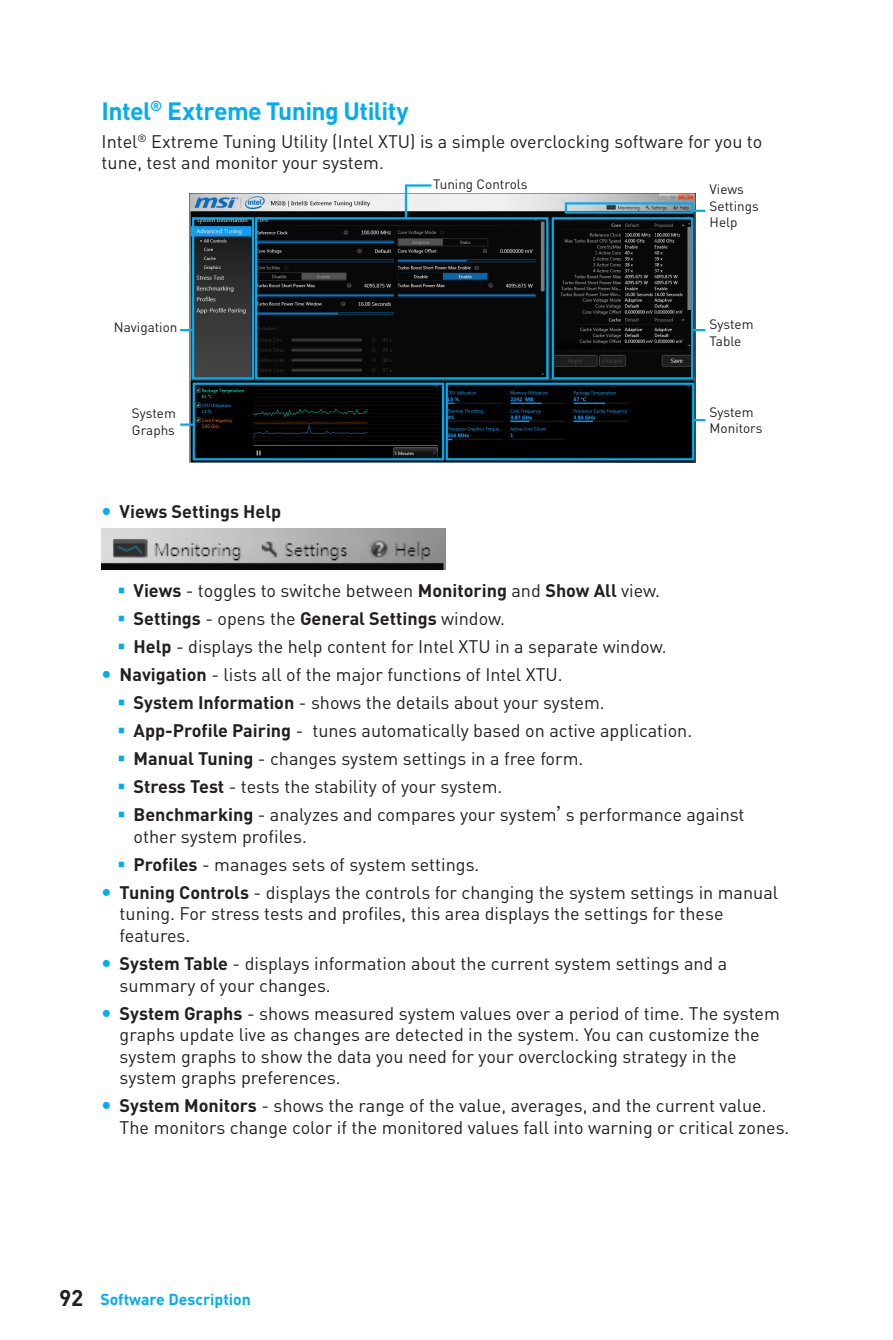
<style>
.page{position:relative;width:893px;height:1340px;background:#fff}
.page>*{position:absolute;margin:0;border:0;box-sizing:border-box;transform-origin:0 0}
.t1{font:700 24.75px "DIN Pro";letter-spacing:-.025em;color:#00aeef}
.t2{font:18px/21.6px "DIN Pro";color:#231f20}
.t3{font:700 18px "DIN Pro";color:#231f20}
.t4{font:700 15.75px "DIN Pro";color:#00aeef}
.t5{font:13.5px/16.2px "DIN Pro";color:#231f20}
.s1{font-weight:700}
.s2{font-weight:400}
.s3{font-family:"Noto Sans CJ Ktc"}
.s4{font-size:22.5px;color:#231f20}
</style>
<div class="page">
<img style="left:190px;top:194px;width:505px;height:268px">
<div style="left:192px;top:217px;width:62px;height:162px;border:2px solid #00aeef"></div>
<div style="left:255px;top:217px;width:293px;height:162px;border:2px solid #00aeef"></div>
<div style="left:193px;top:382px;width:251px;height:78px;border:2px solid #00aeef"></div>
<div style="left:446px;top:382px;width:248px;height:78px;border:2px solid #00aeef"></div>
<div style="left:552px;top:217px;width:141px;height:162px;border:2px solid #00aeef"></div>
<div style="left:565px;top:202px;width:128px;height:12px;border:2px solid #00aeef"></div>
<svg style="left:180px;top:329px;width:12px;height:2px"></svg>
<svg style="left:693px;top:329px;width:12px;height:2px"></svg>
<svg style="left:693px;top:419px;width:12px;height:2px"></svg>
<svg style="left:693px;top:210px;width:12px;height:2px"></svg>
<hr style="left:180px;top:423px;width:14px;height:3px;background:#00aeef">
<svg style="left:404px;top:184px;width:30px;height:38px"></svg>
<img style="left:102px;top:528px;width:343px;height:41px">
<h1 class="t1" style="left:102px;top:94px;width:309px">Intel<sup>®</sup> Extreme Tuning Utility</h1>
<p class="t2" style="left:102px;top:130px;width:662px">Intel<sup>®</sup> Extreme Tuning Utility (Intel XTU) is a simple overclocking software for you to tune, test and monitor your system.</p>
<p class="t5" style="left:114px;top:319px;width:65px">Navigation</p>
<p class="t5" style="left:132px;top:405px;width:45px">System<br>Graphs</p>
<p class="t3" style="left:120px;top:499px;width:163px">Views Settings Help</p>
<p class="t5" style="left:433px;top:175px;width:96px">Tuning Controls</p>
<p class="t5" style="left:710px;top:181px;width:51px">Views<br>Settings<br>Help</p>
<p class="t5" style="left:710px;top:316px;width:45px">System<br>Table</p>
<p class="t5" style="left:710px;top:404px;width:54px">System<br>Monitors</p>
<p class="t2" style="left:134px;top:579px;width:528px"><span class="s1">Views</span> - toggles to switche between <span class="s1">Monitoring</span> and <span class="s1">Show All</span> view.</p>
<p class="t3" style="left:134px;top:606px;width:373px">Settings <span class="s2">- opens the</span> General Settings <span class="s2">window.</span></p>
<p class="t2" style="left:134px;top:635px;width:534px"><span class="s1">Help</span> - displays the help content for Intel XTU in a separate window.</p>
<p class="t2" style="left:120px;top:663px;width:445px"><span class="s1">Navigation</span> - lists all of the major functions of Intel XTU.</p>
<p class="t2" style="left:134px;top:691px;width:473px"><span class="s1">System Information</span> - shows the details about your system.</p>
<p class="t2" style="left:134px;top:719px;width:560px"><span class="s1">App-Profile Pairing</span> - tunes automatically based on active application.</p>
<p class="t2" style="left:134px;top:747px;width:451px"><span class="s1">Manual Tuning</span> - changes system settings in a free form.</p>
<p class="t2" style="left:134px;top:775px;width:370px"><span class="s1">Stress Test</span> - tests the stability of your system.</p>
<p class="t2" style="left:134px;top:803px;width:612px"><span class="s1">Benchmarking</span> - analyzes and compares your system<span class="s3">’</span>s performance against</p>
<p class="t2" style="left:134px;top:824px;width:175px">other system profiles.</p>
<p class="t2" style="left:134px;top:852px;width:347px"><span class="s1">Profiles</span> - manages sets of system settings.</p>
<p class="t2" style="left:120px;top:880px;width:660px"><span class="s1">Tuning Controls</span> - displays the controls for changing the system settings in manual</p>
<p class="t2" style="left:120px;top:902px;width:605px">tuning. For stress tests and profiles, this area displays the settings for these features.</p>
<p class="t2" style="left:120px;top:952px;width:609px"><span class="s1">System Table</span> - displays information about the current system settings and a summary of your changes.</p>
<p class="t2" style="left:120px;top:1001px;width:662px"><span class="s1">System Graphs</span> - shows measured system values over a period of time. The system graphs update live as changes are detected in the system. You can customize the system graphs to show the data you need for your overclocking strategy in the system graphs preferences.</p>
<p class="t2" style="left:120px;top:1094px;width:671px"><span class="s1">System Monitors</span> - shows the range of the value, averages, and the current value.<br>The monitors change color if the monitored values fall into warning or critical zones.</p>
<p class="t4" style="left:59px;top:1288px;width:193px"><span class="s4">92</span> Software Description</p>
</div>
